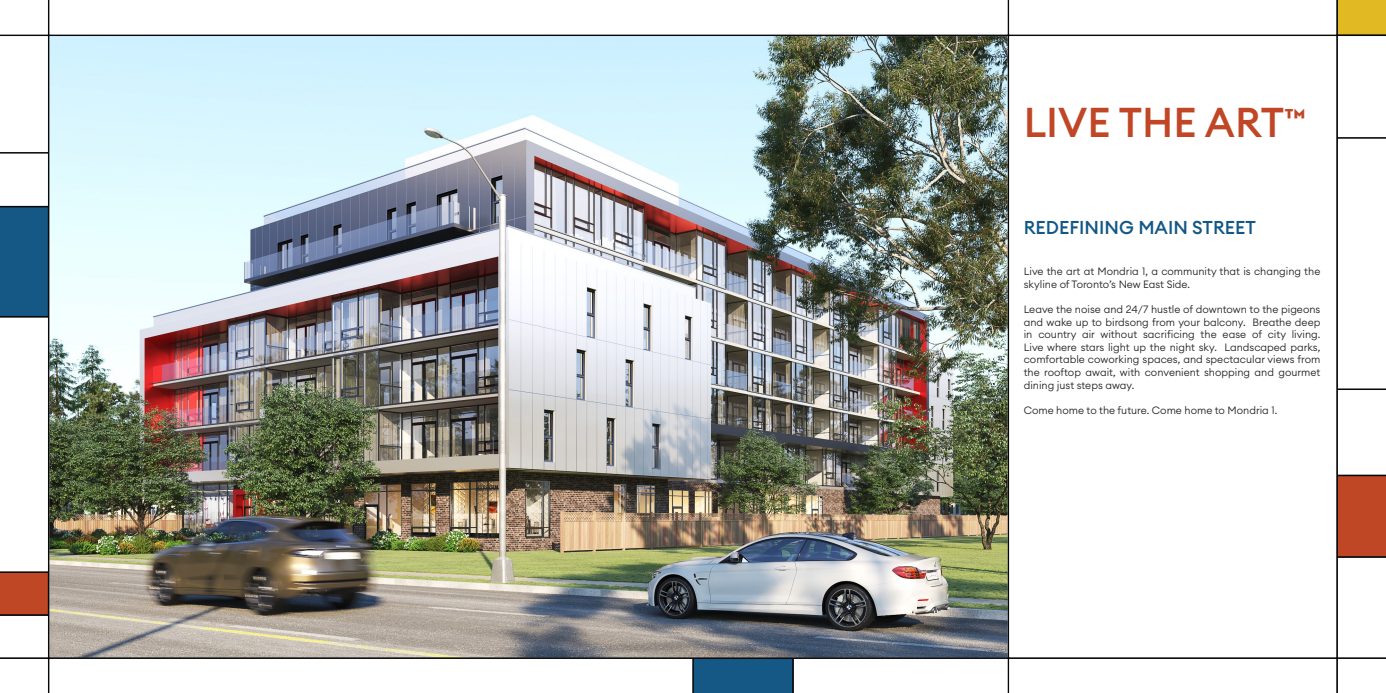
<style>
.page{position:relative;width:1386px;height:693px;background:#fff}
.page>*{position:absolute;margin:0;border:0;box-sizing:border-box;transform-origin:0 0}
.t1{font:500 41.12px "Euclid Circular A";color:#c04626}
.t2{font:500 18.38px "Euclid Circular A";color:#135786}
.t3{font:300 10.5px/12.6px "Euclid Circular A";color:#231f20}
.s1{font-family:"Neutraface 2 Display";font-weight:700}
</style>
<div class="page">
<img style="left:0;top:0;width:1386px;height:693px">
<p class="t1" style="left:1024px;top:96px;width:284px">LIVE THE ART<span class="s1">™</span></p>
<p class="t2" style="left:1024px;top:216px;width:234px">REDEFINING MAIN STREET</p>
<p class="t3" style="left:1024px;top:265px;width:298px">Live the art at Mondria 1, a community that is changing the skyline of Toronto’s New East Side.</p>
<p class="t3" style="left:1024px;top:303px;width:298px;text-align:justify">Leave the noise and 24/7 hustle of downtown to the pigeons and wake up to birdsong from your balcony. Breathe deep in country air without sacrificing the ease of city living.<br>Live where stars light up the night sky. Landscaped parks, comfortable coworking spaces, and spectacular views from the rooftop await, with convenient shopping and gourmet dining just steps away.</p>
<p class="t3" style="left:1024px;top:404px;width:255px">Come home to the future. Come home to Mondria 1.</p>
</div>
